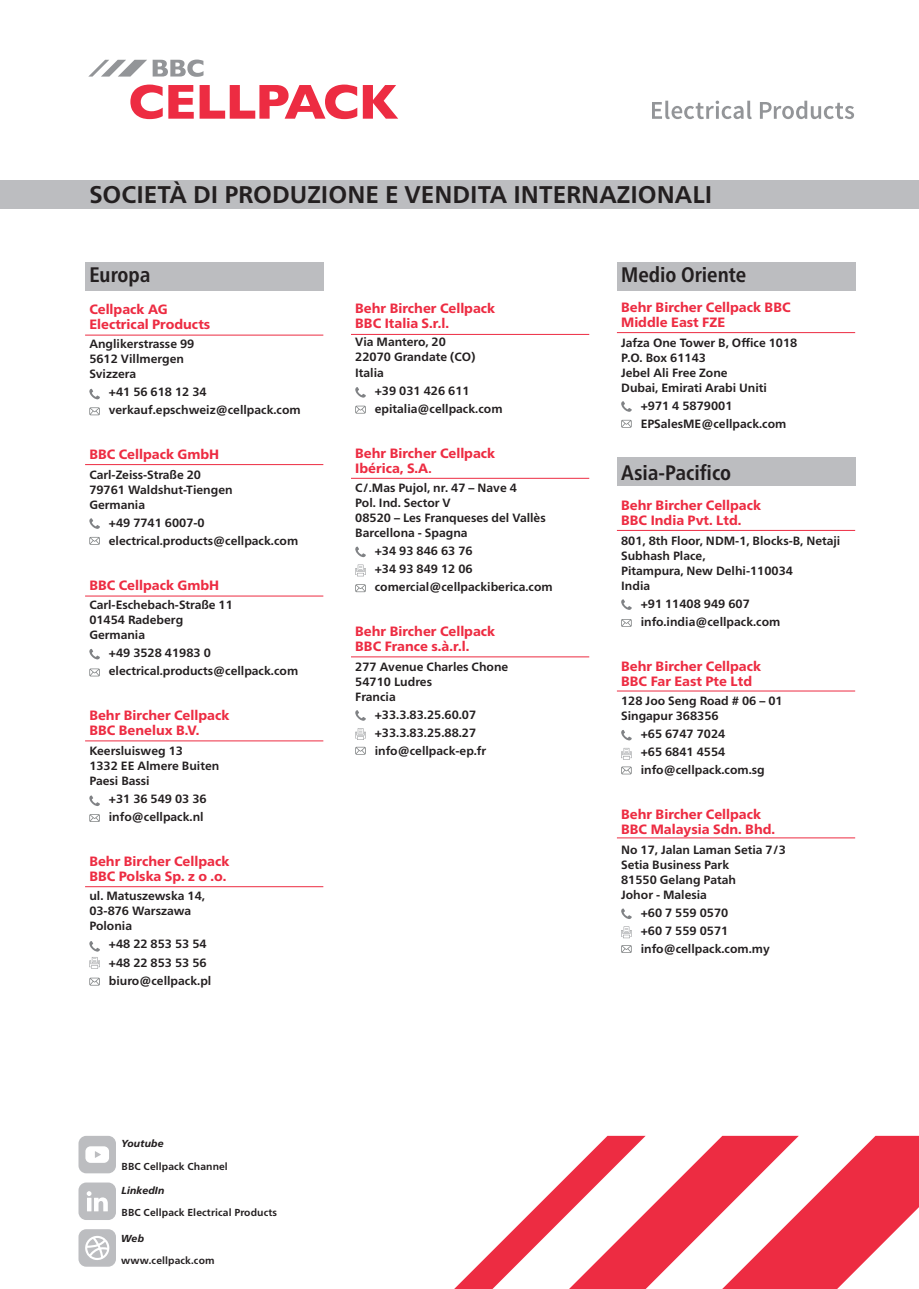
<style>
.page{position:relative;width:919px;height:1289px;background:#fff}
.page>*{position:absolute;margin:0;border:0;box-sizing:border-box;transform-origin:0 0}
.t1{font:700 24.15px "Frutiger Neue LTW1 G";color:#231f20}
.t2{font:700 condensed 21px "Frutiger Neue LTW1 G";color:#231f20}
.t3{font:800 13.5px/15px "Frutiger Neue LTW1 G";color:#ed2c42}
.t4{font:700 12px/15px "Frutiger Neue LTW1 G";color:#231f20}
.t5{font:700 10.2px "Frutiger Neue LTW1 G";letter-spacing:.01em;color:#231f20}
.t6{font:italic 800 10.2px "Frutiger Neue LTW1 G";letter-spacing:.01em;color:#231f20}
.s1{font-size:12px}
</style>
<div class="page">
<svg style="left:130px;top:85px;width:227px;height:34px"></svg>
<svg style="left:363px;top:85px;width:35px;height:34px"></svg>
<svg style="left:88px;top:60px;width:59px;height:17px"></svg>
<svg style="left:153px;top:60px;width:50px;height:17px"></svg>
<svg style="left:652px;top:101px;width:99px;height:18px"></svg>
<svg style="left:759px;top:101px;width:95px;height:18px"></svg>
<div style="left:78px;top:1135px;width:38px;height:38px;background:#bcbdc0;border-radius:8px"></div>
<svg style="left:85px;top:1146px;width:24px;height:16px"></svg>
<div style="left:78px;top:1229px;width:38px;height:37px;background:#bcbdc0;border-radius:8px"></div>
<svg style="left:85px;top:1236px;width:25px;height:24px"></svg>
<div style="left:78px;top:1182px;width:38px;height:37px;background:#bcbdc0;border-radius:8px"></div>
<svg style="left:87px;top:1191px;width:21px;height:20px"></svg>
<svg style="left:455px;top:1135px;width:463px;height:153px"></svg>
<div style="left:0;top:180px;width:918px;height:29px;background:#bcbdc0"></div>
<div style="left:617px;top:262px;width:238px;height:29px;background:#bcbdc0"></div>
<div style="left:617px;top:457px;width:238px;height:29px;background:#bcbdc0"></div>
<div style="left:85px;top:262px;width:238px;height:29px;background:#bcbdc0"></div>
<svg style="left:89px;top:389px;width:11px;height:10px"></svg>
<svg style="left:89px;top:407px;width:11px;height:8px"></svg>
<svg style="left:89px;top:518px;width:11px;height:11px"></svg>
<svg style="left:89px;top:537px;width:11px;height:8px"></svg>
<svg style="left:89px;top:649px;width:11px;height:10px"></svg>
<svg style="left:89px;top:668px;width:11px;height:8px"></svg>
<svg style="left:89px;top:795px;width:11px;height:11px"></svg>
<svg style="left:89px;top:814px;width:11px;height:8px"></svg>
<svg style="left:89px;top:941px;width:11px;height:27px"></svg>
<svg style="left:89px;top:977px;width:11px;height:8px"></svg>
<svg style="left:355px;top:387px;width:11px;height:11px"></svg>
<svg style="left:355px;top:405px;width:11px;height:8px"></svg>
<svg style="left:355px;top:546px;width:11px;height:11px"></svg>
<svg style="left:355px;top:564px;width:11px;height:12px"></svg>
<svg style="left:355px;top:584px;width:11px;height:8px"></svg>
<svg style="left:355px;top:710px;width:11px;height:10px"></svg>
<svg style="left:355px;top:728px;width:11px;height:12px"></svg>
<svg style="left:355px;top:746px;width:11px;height:8px"></svg>
<svg style="left:621px;top:401px;width:10px;height:11px"></svg>
<svg style="left:621px;top:420px;width:10px;height:8px"></svg>
<svg style="left:621px;top:599px;width:10px;height:11px"></svg>
<svg style="left:621px;top:619px;width:10px;height:8px"></svg>
<svg style="left:621px;top:730px;width:10px;height:10px"></svg>
<svg style="left:621px;top:748px;width:10px;height:11px"></svg>
<svg style="left:621px;top:766px;width:10px;height:8px"></svg>
<svg style="left:621px;top:908px;width:10px;height:11px"></svg>
<svg style="left:621px;top:926px;width:10px;height:12px"></svg>
<svg style="left:621px;top:945px;width:10px;height:8px"></svg>
<hr style="left:85px;top:335px;width:238px;height:1px;background:#ed2c42">
<hr style="left:85px;top:464px;width:238px;height:1px;background:#ed2c42">
<hr style="left:85px;top:595px;width:238px;height:1px;background:#ed2c42">
<hr style="left:85px;top:740px;width:238px;height:1px;background:#ed2c42">
<hr style="left:85px;top:886px;width:238px;height:1px;background:#ed2c42">
<hr style="left:351px;top:334px;width:238px;height:1px;background:#ed2c42">
<hr style="left:351px;top:478px;width:238px;height:1px;background:#ed2c42">
<hr style="left:351px;top:656px;width:238px;height:1px;background:#ed2c42">
<hr style="left:617px;top:332px;width:238px;height:1px;background:#ed2c42">
<hr style="left:617px;top:530px;width:238px;height:1px;background:#ed2c42">
<hr style="left:617px;top:690px;width:238px;height:1px;background:#ed2c42">
<hr style="left:617px;top:837px;width:238px;height:1px;background:#ed2c42">
<h1 class="t1" style="left:89px;top:177px;width:624px">SOCIETÀ DI PRODUZIONE E VENDITA INTERNAZIONALI</h1>
<h2 class="t2" style="left:89px;top:259px;width:63px">Europa</h2>
<p class="t3" style="left:89px;top:300px;width:122px">Cellpack AG<br>Electrical Products</p>
<p class="t4" style="left:89px;top:335px;width:107px">Anglikerstrasse 99<br>5612 Villmergen<br>Svizzera</p>
<p class="t4" style="left:109px;top:382px;width:193px;line-height:18px">+41 56 618 12 34 verkauf.epschweiz@cellpack.com</p>
<p class="t3" style="left:89px;top:446px;width:131px">BBC Cellpack GmbH</p>
<p class="t4" style="left:89px;top:466px;width:145px">Carl-Zeiss-Straße 20<br>79761 Waldshut-Tiengen<br>Germania</p>
<p class="t4" style="left:109px;top:512px;width:191px;line-height:18px">+49 7741 6007-0 electrical.products@cellpack.com</p>
<p class="t3" style="left:89px;top:576px;width:131px">BBC Cellpack GmbH</p>
<p class="t4" style="left:89px;top:596px;width:145px">Carl-Eschebach-Straße 11<br>01454 Radeberg<br>Germania</p>
<p class="t4" style="left:109px;top:643px;width:191px;line-height:18px">+49 3528 41983 0 electrical.products@cellpack.com</p>
<p class="t3" style="left:89px;top:707px;width:141px">Behr Bircher Cellpack<br>BBC Benelux B.V.</p>
<p class="t4" style="left:89px;top:742px;width:131px">Keersluisweg 13<br>1332 EE Almere Buiten<br>Paesi Bassi</p>
<p class="t4" style="left:109px;top:788px;width:99px;line-height:18px">+31 36 549 03 36 info@cellpack.nl</p>
<p class="t3" style="left:89px;top:852px;width:141px">Behr Bircher Cellpack<br>BBC Polska Sp. z o .o.</p>
<p class="t4" style="left:89px;top:887px;width:117px">ul. Matuszewska 14,<br>03-876 Warszawa<br>Polonia</p>
<p class="t4" style="left:109px;top:934px;width:104px;line-height:18px">+48 22 853 53 54 +48 22 853 53 56 biuro@cellpack.pl</p>
<p class="t3" style="left:355px;top:300px;width:141px">Behr Bircher Cellpack<br>BBC Italia S.r.l.</p>
<p class="t4" style="left:355px;top:334px;width:122px">Via Mantero, 20<br>22070 Grandate (CO)<br>Italia</p>
<p class="t4" style="left:375px;top:380px;width:129px;line-height:18px">+39 031 426 611 epitalia@cellpack.com</p>
<p class="t3" style="left:355px;top:444px;width:141px">Behr Bircher Cellpack<br>Ibérica, S.A<span class="s1">.</span></p>
<p class="t4" style="left:355px;top:479px;width:192px">C/.Mas Pujol, nr. 47 – Nave 4<br>Pol. Ind. Sector V<br>08520 – Les Franqueses del Vallès<br>Barcellona - Spagna</p>
<p class="t4" style="left:375px;top:541px;width:179px;line-height:18px">+34 93 846 63 76<br>+34 93 849 12 06 comercial@cellpackiberica.com</p>
<p class="t3" style="left:355px;top:623px;width:141px">Behr Bircher Cellpack<br>BBC France s.à.r.l.</p>
<p class="t4" style="left:355px;top:658px;width:154px">277 Avenue Charles Chone<br>54710 Ludres<br>Francia</p>
<p class="t4" style="left:375px;top:704px;width:113px;line-height:18px">+33.3.83.25.60.07 +33.3.83.25.88.27 info@cellpack-ep.fr</p>
<p class="t6" style="left:122px;top:1136px;width:44px">Youtube</p>
<p class="t5" style="left:122px;top:1158px;width:108px">BBC Cellpack Channel</p>
<p class="t6" style="left:122px;top:1182px;width:44px">LinkedIn</p>
<p class="t5" style="left:122px;top:1205px;width:157px">BBC Cellpack Electrical Products</p>
<p class="t6" style="left:121px;top:1230px;width:24px">Web</p>
<p class="t5" style="left:121px;top:1253px;width:95px">www.cellpack.com</p>
<h2 class="t2" style="left:621px;top:259px;width:127px">Medio Oriente</h2>
<p class="t3" style="left:621px;top:299px;width:171px">Behr Bircher Cellpack BBC<br>Middle East FZE</p>
<p class="t4" style="left:621px;top:334px;width:178px">Jafza One Tower B, Office 1018<br>P.O. Box 61143<br>Jebel Ali Free Zone<br>Dubai, Emirati Arabi Uniti</p>
<p class="t4" style="left:640px;top:395px;width:147px;line-height:18px">+971 4 5879001<br>EPSalesME@cellpack.com</p>
<h2 class="t2" style="left:621px;top:457px;width:111px">Asia-Pacifico</h2>
<p class="t3" style="left:621px;top:497px;width:141px">Behr Bircher Cellpack<br>BBC India Pvt. Ltd.</p>
<p class="t4" style="left:621px;top:532px;width:221px">801, 8th Floor, NDM-1, Blocks-B, Netaji<br>Subhash Place,<br>Pitampura, New Delhi-110034<br>India</p>
<p class="t4" style="left:640px;top:593px;width:141px;line-height:18px">+91 11408 949 607 info.india@cellpack.com</p>
<p class="t3" style="left:621px;top:657px;width:141px">Behr Bircher Cellpack<br>BBC Far East Pte Ltd</p>
<p class="t4" style="left:621px;top:692px;width:163px">128 Joo Seng Road # 06 – 01<br>Singapur 368356</p>
<p class="t4" style="left:640px;top:724px;width:126px;line-height:18px">+65 6747 7024<br>+65 6841 4554 info@cellpack.com.sg</p>
<p class="t3" style="left:621px;top:806px;width:155px">Behr Bircher Cellpack<br>BBC Malaysia Sdn. Bhd.</p>
<p class="t4" style="left:621px;top:841px;width:166px">No 17, Jalan Laman Setia 7/3<br>Setia Business Park<br>81550 Gelang Patah<br>Johor - Malesia</p>
<p class="t4" style="left:640px;top:902px;width:131px;line-height:18px">+60 7 559 0570<br>+60 7 559 0571 info@cellpack.com.my</p>
</div>
